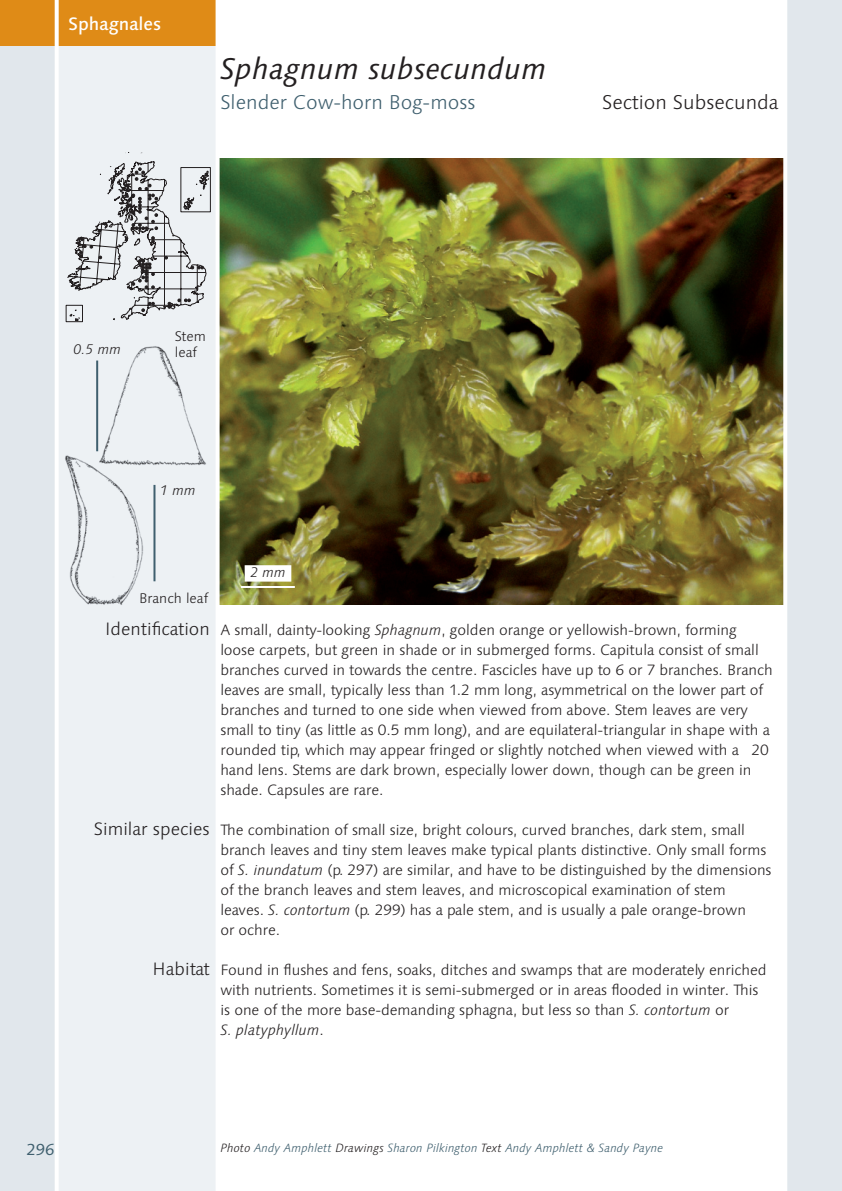
<style>
.page{position:relative;width:842px;height:1191px;background:#fff}
.page>*{position:absolute;margin:0;border:0;box-sizing:border-box;transform-origin:0 0}
.Title_1_Moss_Species{font:italic 30px "Linotype Syntax";letter-spacing:.01em;color:#231f20}
.Title_3a_Sphagnum_En{font:300 20px "Linotype Syntax";color:#3f5f6e}
.Title_3a_Sphagnum_En-2{font:300 20px "Linotype Syntax";color:#231f20}
.Account_subheads_rig{font:300 18px "Linotype Syntax";color:#231f20}
.Title_4_Order_Name{font:500 18px "Linotype Syntax";color:#fff}
.t1{font:16px "Linotype Syntax";color:#3f5f6e}
.Text_Body{font:300 15px/20px "Linotype Syntax";letter-spacing:-.005em;color:#231f20}
.Drawing_Annotation{font:300 14px/16px "Linotype Syntax";color:#231f20}
.Drawing_Scale_Bar{font:italic 300 14px "Linotype Syntax";color:#231f20}
.Photo_Scale_Bar_With{font:italic 300 14px "Linotype Syntax";color:#231f20}
.Text_Credits{font:italic 300 12px "Linotype Syntax";color:#3f5f6e}
.s1{font-style:italic}
.s2{color:#231f20}
</style>
<div class="page">
<img style="left:220px;top:159px;width:563px;height:445px">
<div style="left:0;top:0;width:218px;height:1191px;background:#edf1f4"></div>
<div style="left:0;top:0;width:57px;height:1191px;background:#e1e7ec"></div>
<svg style="left:66px;top:152px;width:144px;height:170px"></svg>
<div style="left:785px;top:0;width:57px;height:1191px;background:#e1e7ec"></div>
<hr style="left:241px;top:586px;width:54px;height:2px;background:#fff">
<div style="left:245px;top:565px;width:46px;height:16px;background:#fff"></div>
<div style="left:0;top:0;width:218px;height:45px;background:#df8b17"></div>
<hr style="left:55px;top:0;width:4px;height:1191px;background:#fff">
<hr style="left:783px;top:0;width:4px;height:1191px;background:#fff">
<img style="left:98px;top:346px;width:108px;height:120px">
<hr style="left:153px;top:485px;width:2px;height:96px;background:#3f5f6e">
<img style="left:65px;top:446px;width:82px;height:159px">
<hr style="left:96px;top:360px;width:2px;height:91px;background:#3f5f6e">
<hr style="left:216px;top:0;width:4px;height:1191px;background:#fff">
<p class="Title_4_Order_Name" style="left:68px;top:13px;width:95px">Sphagnales</p>
<p class="Title_1_Moss_Species" style="left:220px;top:51px;width:328px">Sphagnum subsecundum</p>
<p class="Title_3a_Sphagnum_En" style="left:220px;top:90px;width:257px">Slender Cow-horn Bog-moss</p>
<p class="Title_3a_Sphagnum_En-2" style="left:602px;top:90px;width:178px">Section Subsecunda</p>
<p class="Drawing_Scale_Bar" style="left:73px;top:341px;width:49px">0.5 mm</p>
<p class="Drawing_Annotation" style="left:175px;top:328px;width:33px">Stem leaf</p>
<p class="Drawing_Scale_Bar" style="left:160px;top:482px;width:37px">1 mm</p>
<p class="Drawing_Annotation" style="left:139px;top:590px;width:71px">Branch leaf</p>
<p class="Account_subheads_rig" style="left:105px;top:618px;width:106px">Identification</p>
<p class="Account_subheads_rig" style="left:94px;top:818px;width:117px">Similar species</p>
<p class="Account_subheads_rig" style="left:153px;top:958px;width:59px">Habitat</p>
<p class="Photo_Scale_Bar_With" style="left:250px;top:564px;width:37px">2 mm</p>
<p class="Text_Body" style="left:220px;top:620px;width:554px">A small, dainty-looking <span class="s1">Sphagnum</span>, golden orange or yellowish-brown, forming loose carpets, but green in shade or in submerged forms. Capitula consist of small branches curved in towards the centre. Fascicles have up to 6 or 7 branches. Branch leaves are small, typically less than 1.2 mm long, asymmetrical on the lower part of branches and turned to one side when viewed from above. Stem leaves are very small to tiny (as little as 0.5 mm long), and are equilateral-triangular in shape with a rounded tip, which may appear fringed or slightly notched when viewed with a 20 hand lens. Stems are dark brown, especially lower down, though can be green in shade. Capsules are rare.</p>
<p class="Text_Body" style="left:220px;top:820px;width:553px">The combination of small size, bright colours, curved branches, dark stem, small branch leaves and tiny stem leaves make typical plants distinctive. Only small forms of <span class="s1">S. inundatum</span> (p. 297) are similar, and have to be distinguished by the dimensions of the branch leaves and stem leaves, and microscopical examination of stem leaves. <span class="s1">S. contortum</span> (p. 299) has a pale stem, and is usually a pale orange-brown<br>or ochre.</p>
<p class="Text_Body" style="left:220px;top:960px;width:548px">Found in flushes and fens, soaks, ditches and swamps that are moderately enriched with nutrients. Sometimes it is semi-submerged or in areas flooded in winter. This is one of the more base-demanding sphagna, but less so than <span class="s1">S. contortum</span> or<br><span class="s1">S. platyphyllum</span>.</p>
<p class="t1" style="left:26px;top:1139px;width:30px">296</p>
<p class="Text_Credits" style="left:220px;top:1140px;width:444px"><span class="s2">Photo</span> Andy Amphlett <span class="s2">Drawings</span> Sharon Pilkington <span class="s2">Text</span> Andy Amphlett &amp; Sandy Payne</p>
</div>
